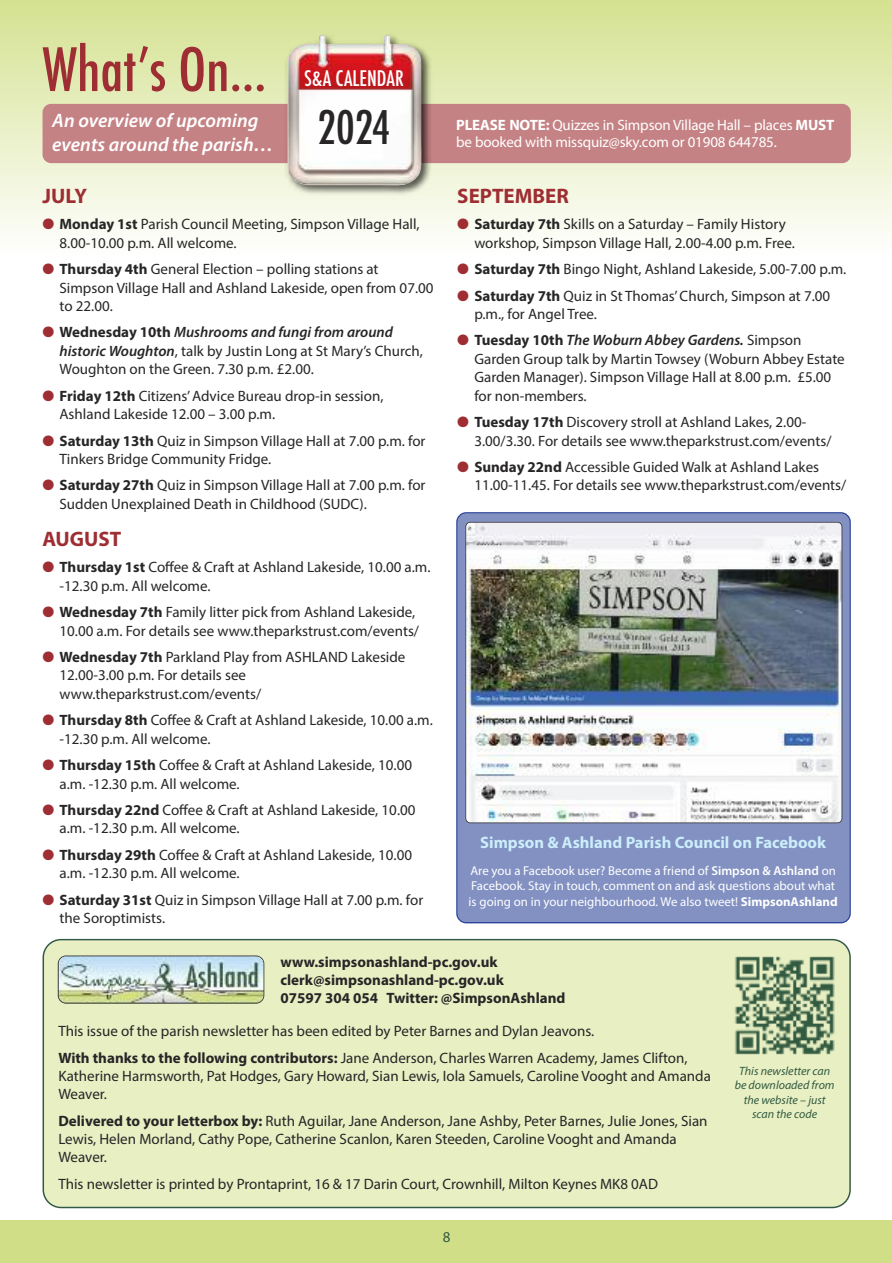
<style>
.page{position:relative;width:892px;height:1263px;background:#fff}
.page>*{position:absolute;margin:0;border:0;box-sizing:border-box;transform-origin:0 0}
.t1{font:500 condensed 58.05px "Futura";color:#9e2e33}
.t2{font:500 condensed 45px "Futura";color:#272526}
.t3{font:700 21px "Myriad Pro";color:#9e2e33}
.t4{font:500 condensed 20.85px "Futura";color:#fff}
.t5{font:italic 600 19.5px/23.4px "Myriad Pro";color:#fff}
.t6{font:700 16.5px "Myriad Pro";color:#cceefb}
.t7{font:15px/18.5px "Myriad Pro";color:#272526}
.t8{font:700 15px/18px "Myriad Pro";color:#272526}
.t9{font:15px/17.2px "Myriad Pro";letter-spacing:-.01em;color:#fff}
.t10{font:15px "Myriad Pro";color:#325a42}
.t11{font:12.9px/15.5px "Myriad Pro";color:#fff}
.t12{font:italic 12px/14.4px "Myriad Pro";color:#325a42;text-align:center}
.s1{color:#9e2e33}
.s2{font-weight:700}
.s3{font-weight:600;font-style:italic}
.s4{font-weight:600}
</style>
<div class="page">
<div style="left:0;top:1220px;width:892px;height:43px;background:#d0df87"></div>
<div style="left:0;top:0;width:892px;height:255px;background:linear-gradient(to bottom,#d4e190,#fefefd)"></div>
<div style="left:43px;top:939px;width:807px;height:269px;background:#e8efc3"></div>
<img style="left:733px;top:955px;width:101px;height:101px">
<img style="left:58px;top:956px;width:206px;height:47px;border-radius:8px">
<div style="left:58px;top:955px;width:206px;height:48px;border:2px solid #272526;border-radius:8px"></div>
<div style="left:43px;top:104px;width:807px;height:59px;background:#c58285;border-radius:9px"></div>
<img style="left:275px;top:23px;width:164px;height:179px">
<img style="left:287px;top:35px;width:135px;height:151px">
<svg style="left:456px;top:512px;width:394px;height:411px;background:#7f8ec0"></svg>
<img style="left:466px;top:522px;width:376px;height:301px;border-radius:5px">
<div style="left:465px;top:522px;width:377px;height:301px;border:2px solid #272526;border-radius:5px"></div>
<h1 class="t1" style="left:43px;top:32px;width:225px">What’s On…</h1>
<h3 class="t5" style="left:52px;top:109px;width:222px">An overview of upcoming events around the parish…</h3>
<h3 class="t4" style="left:304px;top:65px;width:101px">S&amp;A CALENDAR</h3>
<h2 class="t2" style="left:317px;top:99px;width:74px">2024</h2>
<h3 class="t3" style="left:43px;top:182px;width:46px">JULY</h3>
<p class="t7" style="left:60px;top:215px;width:361px;text-indent:-17px"><span class="s1">●</span> <span class="s2">Monday 1st</span> Parish Council Meeting, Simpson Village Hall,<br>8.00-10.00 p.m. All welcome.</p>
<p class="t7" style="left:60px;top:260px;width:375px;text-indent:-17px"><span class="s1">●</span> <span class="s2">Thursday 4th</span> General Election – polling stations at<br>Simpson Village Hall and Ashland Lakeside, open from 07.00 to 22.00.</p>
<p class="t7" style="left:60px;top:323px;width:365px;text-indent:-17px"><span class="s1">●</span> <span class="s2">Wednesday 10th</span> <span class="s3">Mushrooms and fungi from around historic Woughton</span>, talk by Justin Long at St Mary’s Church,<br>Woughton on the Green. 7.30 p.m. £2.00.</p>
<p class="t7" style="left:60px;top:386px;width:325px;text-indent:-17px"><span class="s1">●</span> <span class="s2">Friday 12th</span> Citizens’Advice Bureau drop-in session,<br>Ashland Lakeside 12.00 – 3.00 p.m.</p>
<p class="t7" style="left:60px;top:431px;width:367px;text-indent:-17px"><span class="s1">●</span> <span class="s2">Saturday 13th</span> Quiz in Simpson Village Hall at 7.00 p.m. for<br>Tinkers Bridge Community Fridge.</p>
<p class="t7" style="left:60px;top:476px;width:367px;text-indent:-17px"><span class="s1">●</span> <span class="s2">Saturday 27th</span> Quiz in Simpson Village Hall at 7.00 p.m. for<br>Sudden Unexplained Death in Childhood (SUDC).</p>
<h3 class="t3" style="left:43px;top:525px;width:80px">AUGUST</h3>
<p class="t7" style="left:60px;top:558px;width:372px;text-indent:-17px"><span class="s1">●</span> <span class="s2">Thursday 1st</span> Coffee &amp; Craft at Ashland Lakeside, 10.00 a.m. -12.30 p.m. All welcome.</p>
<p class="t7" style="left:43px;top:602px;width:378px;text-align:right"><span class="s1">●</span> <span class="s2">Wednesday 7th</span> Family litter pick from Ashland Lakeside,<br>10.00 a.m. For details see www.theparkstrust.com/events/</p>
<p class="t7" style="left:60px;top:647px;width:347px;text-indent:-17px"><span class="s1">●</span> <span class="s2">Wednesday 7th</span> Parkland Play from ASHLAND Lakeside<br>12.00-3.00 p.m. For details see www.theparkstrust.com/events/</p>
<p class="t7" style="left:60px;top:711px;width:375px;text-indent:-17px"><span class="s1">●</span> <span class="s2">Thursday 8th</span> Coffee &amp; Craft at Ashland Lakeside, 10.00 a.m. -12.30 p.m. All welcome.</p>
<p class="t7" style="left:60px;top:755px;width:354px;text-indent:-17px"><span class="s1">●</span> <span class="s2">Thursday 15th</span> Coffee &amp; Craft at Ashland Lakeside, 10.00 a.m. -12.30 p.m. All welcome.</p>
<p class="t7" style="left:60px;top:800px;width:357px;text-indent:-17px"><span class="s1">●</span> <span class="s2">Thursday 22nd</span> Coffee &amp; Craft at Ashland Lakeside, 10.00 a.m. -12.30 p.m. All welcome.</p>
<p class="t7" style="left:60px;top:845px;width:354px;text-indent:-17px"><span class="s1">●</span> <span class="s2">Thursday 29th</span> Coffee &amp; Craft at Ashland Lakeside, 10.00 a.m. -12.30 p.m. All welcome.</p>
<p class="t7" style="left:60px;top:890px;width:365px;text-indent:-17px"><span class="s1">●</span> <span class="s2">Saturday 31st</span> Quiz in Simpson Village Hall at 7.00 p.m. for the Soroptimists.</p>
<p class="t9" style="left:456px;top:116px;width:379px"><span class="s2">PLEASE NOTE:</span> Quizzes in Simpson Village Hall – places <span class="s2">MUST </span>be booked with missquiz@sky.com or 01908 644785.</p>
<h3 class="t3" style="left:457px;top:182px;width:113px">SEPTEMBER</h3>
<p class="t7" style="left:474px;top:215px;width:322px;text-indent:-17px"><span class="s1">●</span> <span class="s2">Saturday 7th</span> Skills on a Saturday – Family History workshop, Simpson Village Hall, 2.00-4.00 p.m. Free.</p>
<p class="t7" style="left:457px;top:260px;width:390px"><span class="s1">●</span> <span class="s2">Saturday 7th</span> Bingo Night, Ashland Lakeside, 5.00-7.00 p.m.</p>
<p class="t7" style="left:474px;top:286px;width:357px;text-indent:-17px"><span class="s1">●</span> <span class="s2">Saturday 7th</span> Quiz in St Thomas’Church, Simpson at 7.00 p.m., for Angel Tree.</p>
<p class="t7" style="left:474px;top:331px;width:372px;text-indent:-17px"><span class="s1">●</span> <span class="s2">Tuesday 10th</span> <span class="s3">The Woburn Abbey Gardens.</span> Simpson Garden Group talk by Martin Towsey (Woburn Abbey Estate Garden Manager). Simpson Village Hall at 8.00 p.m. £5.00 for non-members.</p>
<p class="t7" style="left:474px;top:413px;width:359px;text-indent:-17px"><span class="s1">●</span> <span class="s2">Tuesday 17th</span> Discovery stroll at Ashland Lakes, 2.00-<br>3.00/3.30. For details see www.theparkstrust.com/events/</p>
<p class="t7" style="left:474px;top:457px;width:373px;text-indent:-17px"><span class="s1">●</span> <span class="s2">Sunday 22nd</span> Accessible Guided Walk at Ashland Lakes<br>11.00-11.45. For details see www.theparkstrust.com/events/</p>
<p class="t6" style="left:480px;top:832px;width:347px">Simpson &amp; Ashland Parish Council on Facebook</p>
<p class="t11" style="left:468px;top:862px;width:370px">Are you a Facebook user? Become a friend of <span class="s4">Simpson &amp; Ashland</span> on<br>Facebook. Stay in touch, comment on and ask questions about what is going on in your neighbourhood. We also tweet! <span class="s2">SimpsonAshland</span></p>
<p class="t8" style="left:280px;top:952px;width:286px">www.simpsonashland-pc.gov.uk clerk@simpsonashland-pc.gov.uk<br>07597 304 054 Twitter: @SimpsonAshland</p>
<p class="t7" style="left:58px;top:1017px;width:630px;line-height:27px">This issue of the parish newsletter has been edited by Peter Barnes and Dylan Jeavons.<br><span class="s2">With thanks to the following contributors:</span> Jane Anderson, Charles Warren Academy, James Clifton,</p>
<p class="t7" style="left:58px;top:1067px;width:654px;line-height:18px">Katherine Harmsworth, Pat Hodges, Gary Howard, Sian Lewis, Iola Samuels, Caroline Vooght and Amanda<br>Weaver.</p>
<p class="t7" style="left:58px;top:1112px;width:650px;line-height:18px"><span class="s2">Delivered to your letterbox by:</span> Ruth Aguilar, Jane Anderson, Jane Ashby, Peter Barnes, Julie Jones, Sian<br>Lewis, Helen Morland, Cathy Pope, Catherine Scanlon, Karen Steeden, Caroline Vooght and Amanda<br>Weaver.</p>
<p class="t7" style="left:58px;top:1174px;width:601px">This newsletter is printed by Prontaprint, 16 &amp; 17 Darin Court, Crownhill, Milton Keynes MK8 0AD</p>
<p class="t10" style="left:443px;top:1228px;width:9px">8</p>
<p class="t12" style="left:734px;top:1063px;width:101px">This newsletter can be downloaded from the website – just scan the code</p>
</div>
